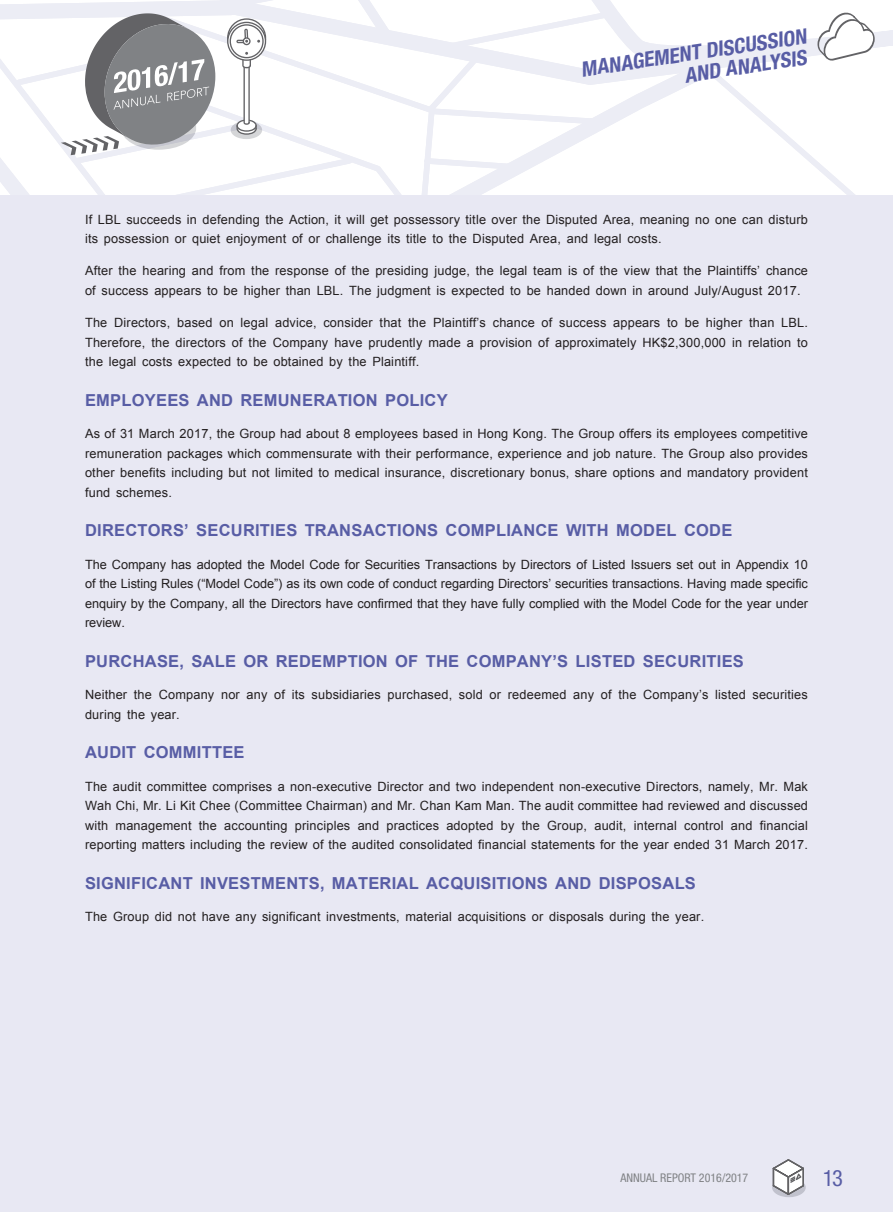
<style>
.page{position:relative;width:893px;height:1212px;background:#fff}
.page>*{position:absolute;margin:0;border:0;box-sizing:border-box;transform-origin:0 0}
.t1{font:condensed 22.5px "Helvetica Neue LT Std";color:#585da5}
.t2{font:700 condensed 21px/20.5px "Helvetica Neue LT Std";color:#585da5;text-align:right}
._03_H1{font:700 16.5px "Arial";letter-spacing:.015em;color:#585da5}
._11_P0{font:12.75px/19.5px "Arial";letter-spacing:.015em;color:#231f20}
._01_Body_Text{font:12.75px/19.5px "Arial";letter-spacing:.015em;color:#231f20;text-align:justify}
.t3{font:condensed 12px "Helvetica Neue LT Std";color:#808285}
</style>
<div class="page">
<svg style="left:0;top:0;width:893px;height:196px"></svg>
<svg style="left:61px;top:13px;width:154px;height:142px"></svg>
<svg style="left:227px;top:18px;width:39px;height:121px"></svg>
<div style="left:0;top:196px;width:893px;height:1016px;background:#e8e8f3"></div>
<svg style="left:772px;top:1159px;width:34px;height:38px"></svg>
<svg style="left:817px;top:12px;width:58px;height:49px"></svg>
<h2 class="t2" style="left:580px;top:58px;width:229px;rotate:-8deg">MANAGEMENT DISCUSSION<br>AND ANALYSIS</h2>
<p class="_11_P0" style="left:85px;top:209px;width:724px">If LBL succeeds in defending the Action, it will get possessory title over the Disputed Area, meaning no one can disturb its possession or quiet enjoyment of or challenge its title to the Disputed Area, and legal costs.</p>
<p class="_11_P0" style="left:85px;top:261px;width:724px">After the hearing and from the response of the presiding judge, the legal team is of the view that the Plaintiffs’ chance of success appears to be higher than LBL. The judgment is expected to be handed down in around July/August 2017.</p>
<p class="_11_P0" style="left:85px;top:313px;width:724px;text-align:justify">The Directors, based on legal advice, consider that the Plaintiff’s chance of success appears to be higher than LBL.<br>Therefore, the directors of the Company have prudently made a provision of approximately HK$2,300,000 in relation to the legal costs expected to be obtained by the Plaintiff.</p>
<p class="_03_H1" style="left:85px;top:389px;width:364px">EMPLOYEES AND REMUNERATION POLICY</p>
<p class="_11_P0" style="left:85px;top:424px;width:724px;text-align:justify">As of 31 March 2017, the Group had about 8 employees based in Hong Kong. The Group offers its employees competitive remuneration packages which commensurate with their performance, experience and job nature. The Group also provides other benefits including but not limited to medical insurance, discretionary bonus, share options and mandatory provident fund schemes.</p>
<p class="_03_H1" style="left:85px;top:520px;width:649px">DIRECTORS’ SECURITIES TRANSACTIONS COMPLIANCE WITH MODEL CODE</p>
<p class="_11_P0" style="left:85px;top:554px;width:724px;text-align:justify">The Company has adopted the Model Code for Securities Transactions by Directors of Listed Issuers set out in Appendix 10 of the Listing Rules (“Model Code”) as its own code of conduct regarding Directors’ securities transactions. Having made specific enquiry by the Company, all the Directors have confirmed that they have fully complied with the Model Code for the year under review.</p>
<p class="_03_H1" style="left:85px;top:650px;width:660px">PURCHASE, SALE OR REDEMPTION OF THE COMPANY’S LISTED SECURITIES</p>
<p class="_11_P0" style="left:85px;top:685px;width:724px">Neither the Company nor any of its subsidiaries purchased, sold or redeemed any of the Company’s listed securities during the year.</p>
<p class="_03_H1" style="left:85px;top:742px;width:161px">AUDIT COMMITTEE</p>
<p class="_01_Body_Text" style="left:85px;top:777px;width:724px">The audit committee comprises a non-executive Director and two independent non-executive Directors, namely, Mr. Mak Wah Chi, Mr. Li Kit Chee (Committee Chairman) and Mr. Chan Kam Man. The audit committee had reviewed and discussed with management the accounting principles and practices adopted by the Group, audit, internal control and financial reporting matters including the review of the audited consolidated financial statements for the year ended 31 March 2017.</p>
<p class="_03_H1" style="left:85px;top:872px;width:612px">SIGNIFICANT INVESTMENTS, MATERIAL ACQUISITIONS AND DISPOSALS</p>
<p class="_11_P0" style="left:85px;top:907px;width:621px">The Group did not have any significant investments, material acquisitions or disposals during the year.</p>
<p class="t3" style="left:620px;top:1171px;width:129px">ANNUAL REPORT 2016/2017</p>
<h1 class="t1" style="left:823px;top:1164px;width:22px">13</h1>
</div>
